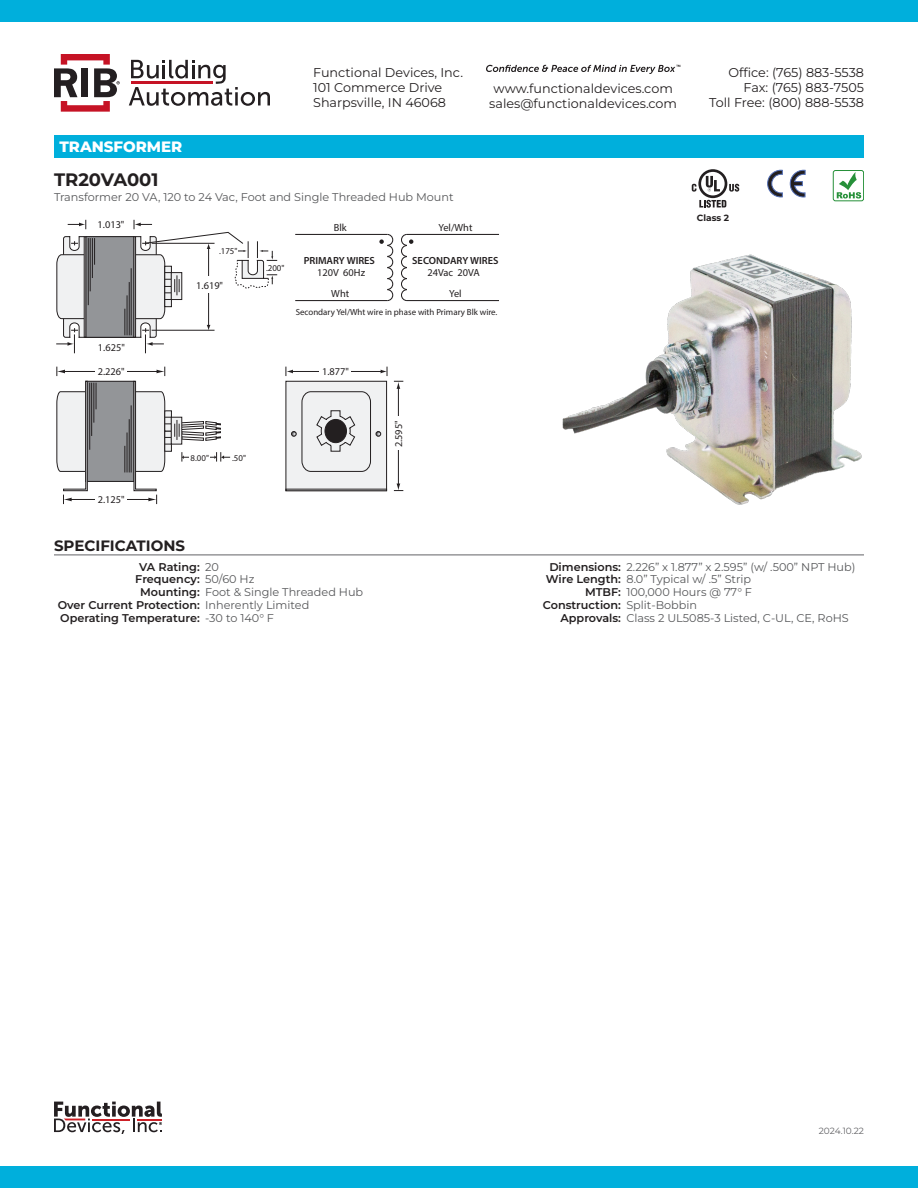
<style>
.page{position:relative;width:918px;height:1188px;background:#fff}
.page>*{position:absolute;margin:0;border:0;box-sizing:border-box;transform-origin:0 0}
.t1{font:700 18px "Montserrat";color:#231f20}
.t2{font:700 15px "Montserrat";color:#231f20}
.t3{font:800 15px "Montserrat";color:#fff}
.t4{font:12.75px/15px "Montserrat";color:#231f20}
.t5{font:11.25px "Montserrat";color:#57585a}
.t6{font:600 11.25px "Montserrat";color:#231f20}
.t7{font:10.35px "Myriad Pro";color:#231f20}
.t8{font:600 10.35px "Myriad Pro";color:#231f20}
.t9{font:9px "Montserrat";color:#636366}
.t10{font:700 9px "Montserrat";color:#231f20}
.t11{font:8.85px "Myriad Pro";color:#231f20}
</style>
<div class="page">
<svg style="left:486px;top:65px;width:194px;height:9px"></svg>
<svg style="left:54px;top:54px;width:66px;height:58px"></svg>
<svg style="left:129px;top:60px;width:141px;height:46px"></svg>
<svg style="left:790px;top:170px;width:15px;height:27px"></svg>
<svg style="left:768px;top:170px;width:14px;height:27px"></svg>
<svg style="left:837px;top:172px;width:24px;height:27px"></svg>
<div style="left:833px;top:170px;width:31px;height:31px;border:1px solid #269039;border-radius:2px"></div>
<svg style="left:692px;top:169px;width:47px;height:39px"></svg>
<div style="left:0;top:0;width:918px;height:22px;background:#00afdc"></div>
<div style="left:0;top:1166px;width:918px;height:22px;background:#00afdc"></div>
<div style="left:54px;top:135px;width:810px;height:23px;background:#00afdc"></div>
<hr style="left:54px;top:555px;width:810px;height:1px;background:#636366">
<div style="left:286px;top:381px;width:101px;height:110px;background:#f0f1f2"></div>
<div style="left:286px;top:381px;width:101px;height:110px;border:1px solid #231f20"></div>
<div style="left:286px;top:489px;width:101px;height:2px;border:1px solid #231f20"></div>
<div style="left:86px;top:381px;width:48px;height:100px;background:#939598"></div>
<hr style="left:398px;top:387px;width:1px;height:98px;background:#231f20">
<svg style="left:394px;top:381px;width:9px;height:8px"></svg>
<svg style="left:394px;top:484px;width:9px;height:7px"></svg>
<hr style="left:292px;top:371px;width:90px;height:1px;background:#231f20">
<svg style="left:286px;top:367px;width:7px;height:9px"></svg>
<svg style="left:381px;top:367px;width:7px;height:9px"></svg>
<svg style="left:56px;top:220px;width:221px;height:133px"></svg>
<svg style="left:291px;top:391px;width:90px;height:81px"></svg>
<div style="left:319px;top:365px;width:32px;height:13px;background:#fff"></div>
<div style="left:392px;top:417px;width:13px;height:33px;background:#fff"></div>
<div style="left:194px;top:276px;width:32px;height:17px;background:#fff"></div>
<svg style="left:56px;top:367px;width:47px;height:137px"></svg>
<svg style="left:119px;top:367px;width:111px;height:137px"></svg>
<div style="left:84px;top:236px;width:2px;height:102px;border:1px solid #231f20"></div>
<div style="left:134px;top:236px;width:2px;height:102px;border:1px solid #231f20"></div>
<hr style="left:295px;top:234px;width:92px;height:1px;background:#231f20">
<hr style="left:295px;top:300px;width:92px;height:1px;background:#231f20">
<hr style="left:407px;top:234px;width:92px;height:1px;background:#231f20">
<hr style="left:407px;top:300px;width:92px;height:1px;background:#231f20">
<svg style="left:379px;top:233px;width:15px;height:69px"></svg>
<svg style="left:401px;top:233px;width:12px;height:69px"></svg>
<img style="left:562px;top:254px;width:300px;height:251px">
<svg style="left:54px;top:1102px;width:108px;height:32px"></svg>
<p class="t3" style="left:59px;top:135px;width:125px">TRANSFORMER</p>
<p class="t4" style="left:313px;top:65px;width:151px">Functional Devices, Inc.<br>101 Commerce Drive<br>Sharpsville, IN 46068</p>
<p class="t1" style="left:54px;top:166px;width:106px">TR20VA001</p>
<p class="t5" style="left:54px;top:189px;width:401px">Transformer 20 VA, 120 to 24 Vac, Foot and Single Threaded Hub Mount</p>
<p class="t7" style="left:98px;top:218px;width:28px">1.013"</p>
<p class="t11" style="left:219px;top:246px;width:20px">.175"</p>
<p class="t7" style="left:334px;top:221px;width:14px">Blk</p>
<p class="t7" style="left:439px;top:221px;width:35px">Yel/Wht</p>
<p class="t4" style="left:489px;top:81px;width:189px;text-align:center">www.functionaldevices.com sales@functionaldevices.com</p>
<p class="t7" style="left:98px;top:341px;width:28px">1.625"</p>
<p class="t7" style="left:98px;top:365px;width:28px">2.226"</p>
<p class="t7" style="left:98px;top:493px;width:28px">2.125"</p>
<p class="t7" style="left:196px;top:279px;width:28px">1.619"</p>
<p class="t11" style="left:191px;top:453px;width:20px">8.00"</p>
<p class="t11" style="left:232px;top:453px;width:15px">.50"</p>
<p class="t2" style="left:54px;top:534px;width:133px">SPECIFICATIONS</p>
<p class="t11" style="left:266px;top:262px;width:20px">.200"</p>
<p class="t8" style="left:304px;top:254px;width:73px">PRIMARY WIRES</p>
<p class="t8" style="left:412px;top:254px;width:88px">SECONDARY WIRES</p>
<p class="t7" style="left:317px;top:266px;width:50px">120V 60Hz</p>
<p class="t7" style="left:427px;top:266px;width:54px">24Vac 20VA</p>
<p class="t7" style="left:449px;top:287px;width:14px">Yel</p>
<p class="t11" style="left:296px;top:307px;width:203px">Secondary Yel/Wht wire in phase with Primary Blk wire.</p>
<p class="t7" style="left:331px;top:287px;width:19px">Wht</p>
<p class="t7" style="left:322px;top:365px;width:28px">1.877"</p>
<p class="t7" style="left:392px;top:447px;width:28px;rotate:-90deg">2.595"</p>
<p class="t4" style="left:709px;top:65px;width:156px;text-align:right">Office: (765) 883-5538<br>Fax: (765) 883-7505<br>Toll Free: (800) 888-5538</p>
<p class="t10" style="left:697px;top:211px;width:34px">Class 2</p>
<p class="t6" style="left:139px;top:559px;width:62px">VA Rating:</p>
<p class="t6" style="left:135px;top:571px;width:66px">Frequency:</p>
<p class="t6" style="left:140px;top:584px;width:61px">Mounting:</p>
<p class="t6" style="left:58px;top:597px;width:143px">Over Current Protection:</p>
<p class="t6" style="left:60px;top:610px;width:141px">Operating Temperature:</p>
<p class="t5" style="left:205px;top:559px;width:15px">20</p>
<p class="t5" style="left:205px;top:572px;width:51px">50/60 Hz</p>
<p class="t5" style="left:205px;top:584px;width:160px">Foot &amp; Single Threaded Hub</p>
<p class="t5" style="left:205px;top:597px;width:106px">Inherently Limited</p>
<p class="t5" style="left:205px;top:610px;width:70px">-30 to 140° F</p>
<p class="t5" style="left:626px;top:559px;width:231px">2.226” x 1.877” x 2.595” (w/ .500” NPT Hub)</p>
<p class="t5" style="left:626px;top:572px;width:126px">8.0” Typical w/ .5” Strip</p>
<p class="t5" style="left:626px;top:584px;width:127px">100,000 Hours @ 77° F</p>
<p class="t5" style="left:626px;top:597px;width:72px">Split-Bobbin</p>
<p class="t5" style="left:626px;top:610px;width:224px">Class 2 UL5085-3 Listed, C-UL, CE, RoHS</p>
<p class="t6" style="left:549px;top:559px;width:73px">Dimensions:</p>
<p class="t6" style="left:546px;top:571px;width:77px">Wire Length:</p>
<p class="t6" style="left:585px;top:584px;width:37px">MTBF:</p>
<p class="t6" style="left:543px;top:597px;width:80px">Construction:</p>
<p class="t6" style="left:561px;top:610px;width:62px">Approvals:</p>
<p class="t9" style="left:819px;top:1125px;width:47px">2024.10.22</p>
</div>
